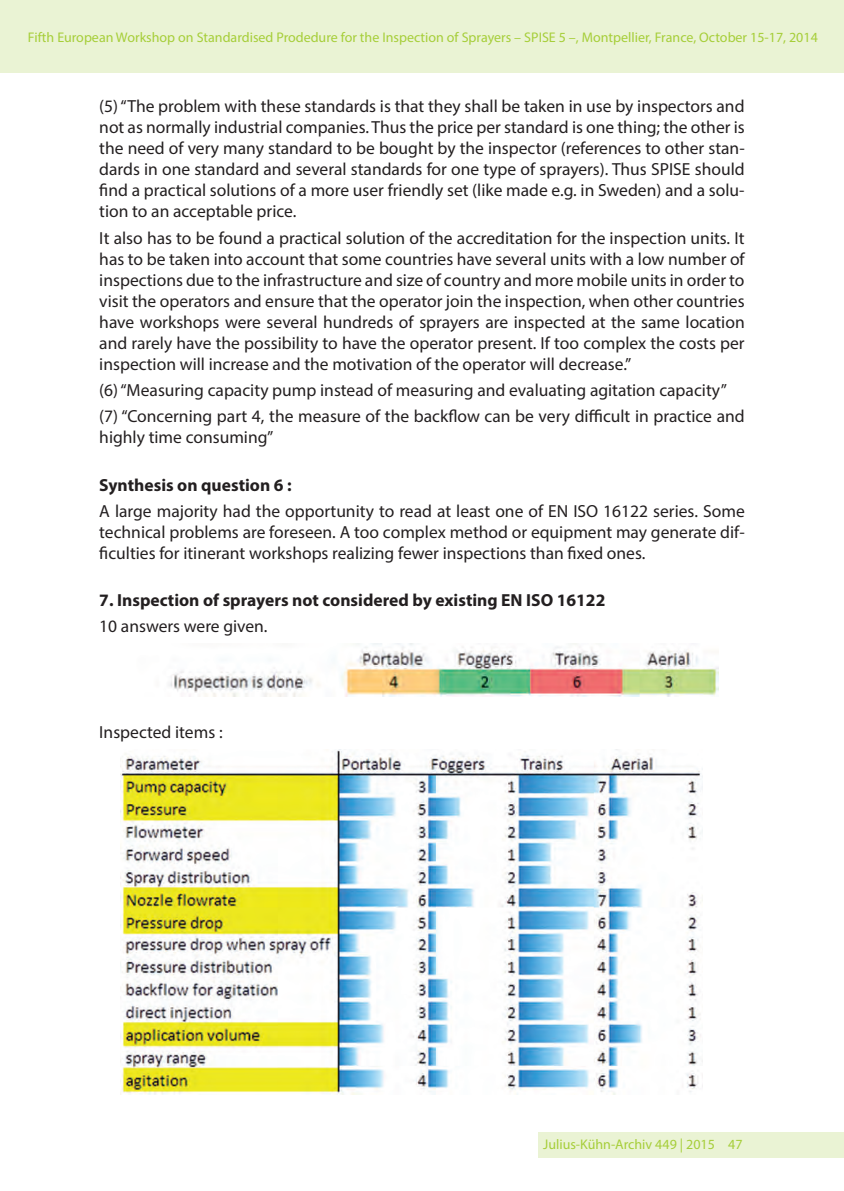
<style>
.page{position:relative;width:844px;height:1191px;background:#fff}
.page>*{position:absolute;margin:0;border:0;box-sizing:border-box;transform-origin:0 0}
.t1{font:17.5px/21px "Myriad Pro";color:#231f20}
.t2{font:700 17.5px/26.2px "Myriad Pro";color:#231f20}
.t3{font:14px "Myriad Pro";color:#a6ce39}
.s1{font-weight:700}
.s2{font-weight:400}
</style>
<div class="page">
<div style="left:0;top:0;width:843px;height:72px;background:#eaf3d4"></div>
<div style="left:538px;top:1132px;width:305px;height:25px;background:#eaf3d4"></div>
<img style="left:169px;top:644px;width:549px;height:52px">
<img style="left:120px;top:749px;width:581px;height:345px">
<p class="t3" style="left:28px;top:29px;width:791px">Fifth European Workshop on Standardised Prodedure for the Inspection of Sprayers – SPISE 5 –, Montpellier, France, October 15-17, 2014</p>
<p class="t1" style="left:99px;top:96px;width:646px;text-align:justify">(5) “The problem with these standards is that they shall be taken in use by inspectors and not as normally industrial companies. Thus the price per standard is one thing; the other is the need of very many standard to be bought by the inspector (references to other stan&shy;dards in one standard and several standards for one type of sprayers). Thus SPISE should find a practical solutions of a more user friendly set (like made e.g. in Sweden) and a solu&shy;tion to an acceptable price.</p>
<p class="t1" style="left:99px;top:227px;width:646px;text-align:justify">It also has to be found a practical solution of the accreditation for the inspection units. It has to be taken into account that some countries have several units with a low number of inspections due to the infrastructure and size of country and more mobile units in order to visit the operators and ensure that the operator join the inspection, when other countries have workshops were several hundreds of sprayers are inspected at the same location and rarely have the possibility to have the operator present. If too complex the costs per inspection will increase and the motivation of the operator will decrease.”</p>
<p class="t1" style="left:99px;top:377px;width:646px;line-height:26.2px">(6) “Measuring capacity pump instead of measuring and evaluating agitation capacity” (7) “Concerning part 4, the measure of the backflow can be very difficult in practice and</p>
<p class="t1" style="left:99px;top:426px;width:175px">highly time consuming”</p>
<p class="t1" style="left:99px;top:471px;width:646px;line-height:26.2px"><span class="s1">Synthesis on question 6 :<br></span>A large majority had the opportunity to read at least one of EN ISO 16122 series. Some</p>
<p class="t1" style="left:99px;top:521px;width:646px">technical problems are foreseen. A too complex method or equipment may generate dif&shy;ficulties for itinerant workshops realizing fewer inspections than fixed ones.</p>
<p class="t2" style="left:99px;top:586px;width:507px">7. Inspection of sprayers not considered by existing EN ISO 16122<br><span class="s2">10 answers were given.</span></p>
<p class="t1" style="left:99px;top:721px;width:125px">Inspected items :</p>
<p class="t3" style="left:543px;top:1136px;width:173px">Julius-Kühn-Archiv 449 | 2015</p>
<p class="t3" style="left:728px;top:1135px;width:16px">47</p>
</div>
